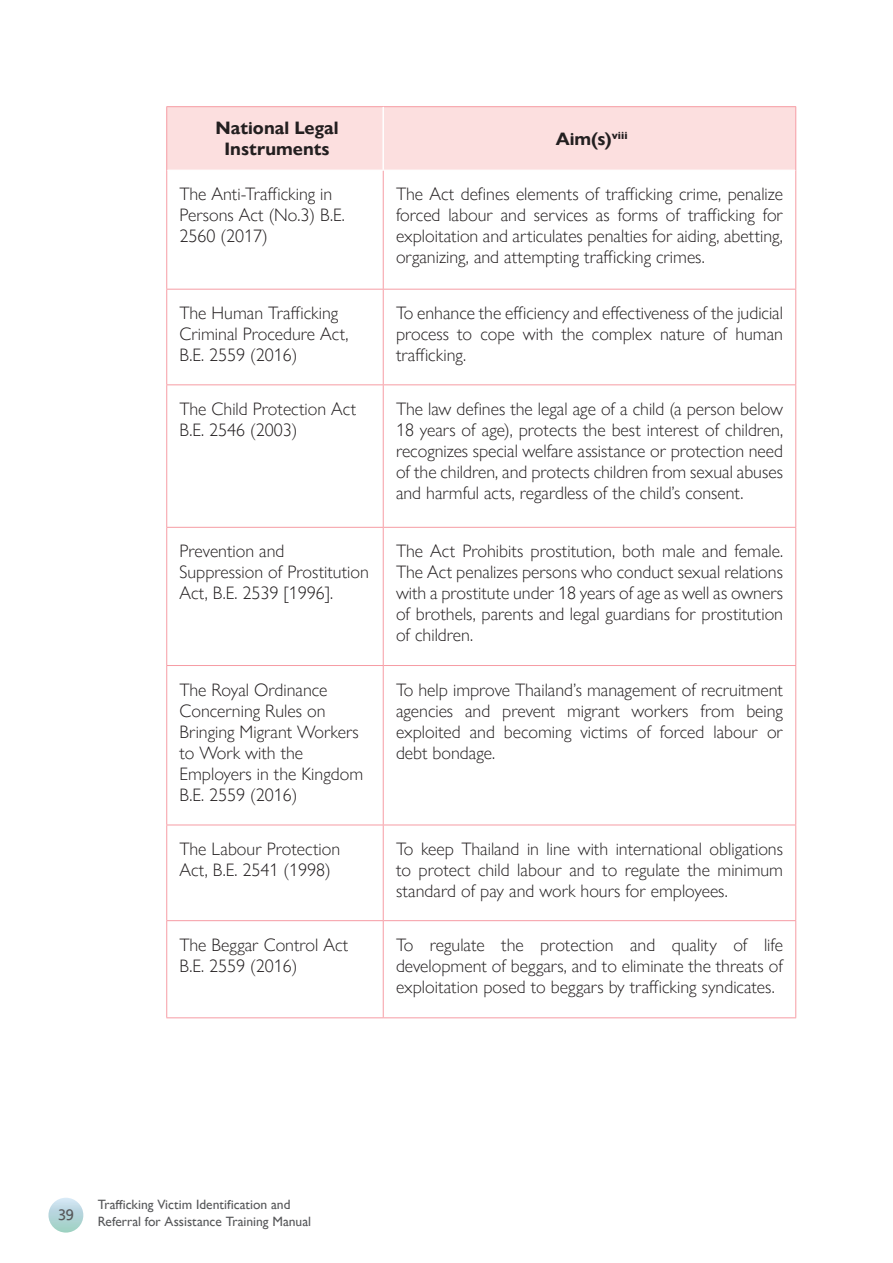
<style>
.page{position:relative;width:893px;height:1263px;background:#fff}
.page>*{position:absolute;margin:0;border:0;box-sizing:border-box;transform-origin:0 0}
.t1{font:600 21px "Thai Sans Neue";color:#57585a}
.t2{font:300 18px/21px "Gill Sans Nova";color:#231f20}
.t3{font:700 18px/21px "Gill Sans Nova";color:#231f20;text-align:center}
.t4{font:500 13.5px/16.5px "Gill Sans Nova";color:#57585a}
</style>
<div class="page">
<div style="left:48px;top:1198px;width:35px;height:34px;background:linear-gradient(to bottom,#d3e3f6,#9dcec3);border-radius:50%"></div>
<div style="left:167px;top:107px;width:628px;height:63px;background:#fcdfdf"></div>
<svg style="left:167px;top:171px;width:628px;height:846px"></svg>
<hr style="left:166px;top:290px;width:1px;height:94px;background:#f69ca4">
<hr style="left:383px;top:290px;width:1px;height:94px;background:#f69ca4">
<hr style="left:795px;top:290px;width:1px;height:94px;background:#f69ca4">
<hr style="left:166px;top:384px;width:217px;height:1px;background:#f69ca4">
<hr style="left:166px;top:385px;width:1px;height:142px;background:#f69ca4">
<hr style="left:383px;top:384px;width:413px;height:1px;background:#f69ca4">
<hr style="left:383px;top:385px;width:1px;height:142px;background:#f69ca4">
<hr style="left:795px;top:385px;width:1px;height:142px;background:#f69ca4">
<hr style="left:166px;top:527px;width:217px;height:1px;background:#f69ca4">
<hr style="left:166px;top:528px;width:1px;height:137px;background:#f69ca4">
<hr style="left:383px;top:527px;width:413px;height:1px;background:#f69ca4">
<hr style="left:383px;top:528px;width:1px;height:137px;background:#f69ca4">
<hr style="left:795px;top:528px;width:1px;height:137px;background:#f69ca4">
<hr style="left:166px;top:665px;width:217px;height:1px;background:#f69ca4">
<hr style="left:166px;top:666px;width:1px;height:159px;background:#f69ca4">
<hr style="left:383px;top:665px;width:413px;height:1px;background:#f69ca4">
<hr style="left:383px;top:666px;width:1px;height:159px;background:#f69ca4">
<hr style="left:795px;top:666px;width:1px;height:159px;background:#f69ca4">
<hr style="left:166px;top:825px;width:217px;height:1px;background:#f69ca4">
<hr style="left:166px;top:825px;width:1px;height:95px;background:#f69ca4">
<hr style="left:383px;top:825px;width:413px;height:1px;background:#f69ca4">
<hr style="left:383px;top:825px;width:1px;height:95px;background:#f69ca4">
<hr style="left:795px;top:825px;width:1px;height:95px;background:#f69ca4">
<hr style="left:166px;top:920px;width:217px;height:1px;background:#f69ca4">
<hr style="left:166px;top:921px;width:1px;height:96px;background:#f69ca4">
<hr style="left:383px;top:920px;width:413px;height:1px;background:#f69ca4">
<hr style="left:383px;top:921px;width:1px;height:96px;background:#f69ca4">
<hr style="left:795px;top:921px;width:1px;height:96px;background:#f69ca4">
<hr style="left:166px;top:1017px;width:217px;height:1px;background:#f69ca4">
<hr style="left:383px;top:1017px;width:413px;height:1px;background:#f69ca4">
<hr style="left:166px;top:170px;width:1px;height:119px;background:#f69ca4">
<hr style="left:383px;top:170px;width:1px;height:119px;background:#f69ca4">
<hr style="left:795px;top:170px;width:1px;height:119px;background:#f69ca4">
<hr style="left:166px;top:289px;width:217px;height:1px;background:#f69ca4">
<hr style="left:383px;top:289px;width:413px;height:1px;background:#f69ca4">
<hr style="left:383px;top:170px;width:412px;height:1px;background:#fff">
<hr style="left:166px;top:106px;width:217px;height:1px;background:#f69ca4">
<hr style="left:383px;top:106px;width:413px;height:1px;background:#f69ca4">
<hr style="left:166px;top:107px;width:1px;height:63px;background:#f69ca4">
<hr style="left:795px;top:107px;width:1px;height:63px;background:#f69ca4">
<hr style="left:382px;top:107px;width:2px;height:63px;background:#fff">
<p class="t3" style="left:216px;top:118px;width:124px">National Legal<br>Instruments</p>
<p class="t3" style="left:556px;top:128px;width:73px">Aim(s)<sup>viii</sup></p>
<p class="t2" style="left:179px;top:183px;width:167px">The Anti-Trafficking in<br>Persons Act (No.3) B.E.<br>2560 (2017)</p>
<p class="t2" style="left:396px;top:183px;width:389px;text-align:justify">The Act defines elements of trafficking crime, penalize forced labour and services as forms of trafficking for exploitation and articulates penalties for aiding, abetting, organizing, and attempting trafficking crimes.</p>
<p class="t2" style="left:179px;top:302px;width:171px">The Human Trafficking<br>Criminal Procedure Act,<br>B.E. 2559 (2016)</p>
<p class="t2" style="left:396px;top:302px;width:389px;text-align:justify">To enhance the efficiency and effectiveness of the judicial process to cope with the complex nature of human trafficking.</p>
<p class="t2" style="left:179px;top:398px;width:178px">The Child Protection Act<br>B.E. 2546 (2003)</p>
<p class="t2" style="left:396px;top:398px;width:389px;text-align:justify">The law defines the legal age of a child (a person below 18 years of age), protects the best interest of children, recognizes special welfare assistance or protection need of the children, and protects children from sexual abuses and harmful acts, regardless of the child’s consent.</p>
<p class="t2" style="left:179px;top:541px;width:191px">Prevention and<br>Suppression of Prostitution<br>Act, B.E. 2539 [1996].</p>
<p class="t2" style="left:396px;top:541px;width:389px;text-align:justify">The Act Prohibits prostitution, both male and female.<br>The Act penalizes persons who conduct sexual relations with a prostitute under 18 years of age as well as owners of brothels, parents and legal guardians for prostitution of children.</p>
<p class="t2" style="left:179px;top:679px;width:185px">The Royal Ordinance<br>Concerning Rules on<br>Bringing Migrant Workers to Work with the<br>Employers in the Kingdom<br>B.E. 2559 (2016)</p>
<p class="t2" style="left:396px;top:679px;width:389px;text-align:justify">To help improve Thailand’s management of recruitment agencies and prevent migrant workers from being exploited and becoming victims of forced labour or debt bondage.</p>
<p class="t2" style="left:179px;top:838px;width:162px">The Labour Protection<br>Act, B.E. 2541 (1998)</p>
<p class="t2" style="left:396px;top:838px;width:389px;text-align:justify">To keep Thailand in line with international obligations to protect child labour and to regulate the minimum standard of pay and work hours for employees.</p>
<p class="t2" style="left:179px;top:934px;width:170px">The Beggar Control Act<br>B.E. 2559 (2016)</p>
<p class="t2" style="left:396px;top:934px;width:389px;text-align:justify">To regulate the protection and quality of life development of beggars, and to eliminate the threats of exploitation posed to beggars by trafficking syndicates.</p>
<p class="t1" style="left:58px;top:1201px;width:17px">39</p>
<p class="t4" style="left:98px;top:1196px;width:215px">Trafficking Victim Identification and<br>Referral for Assistance Training Manual</p>
</div>
